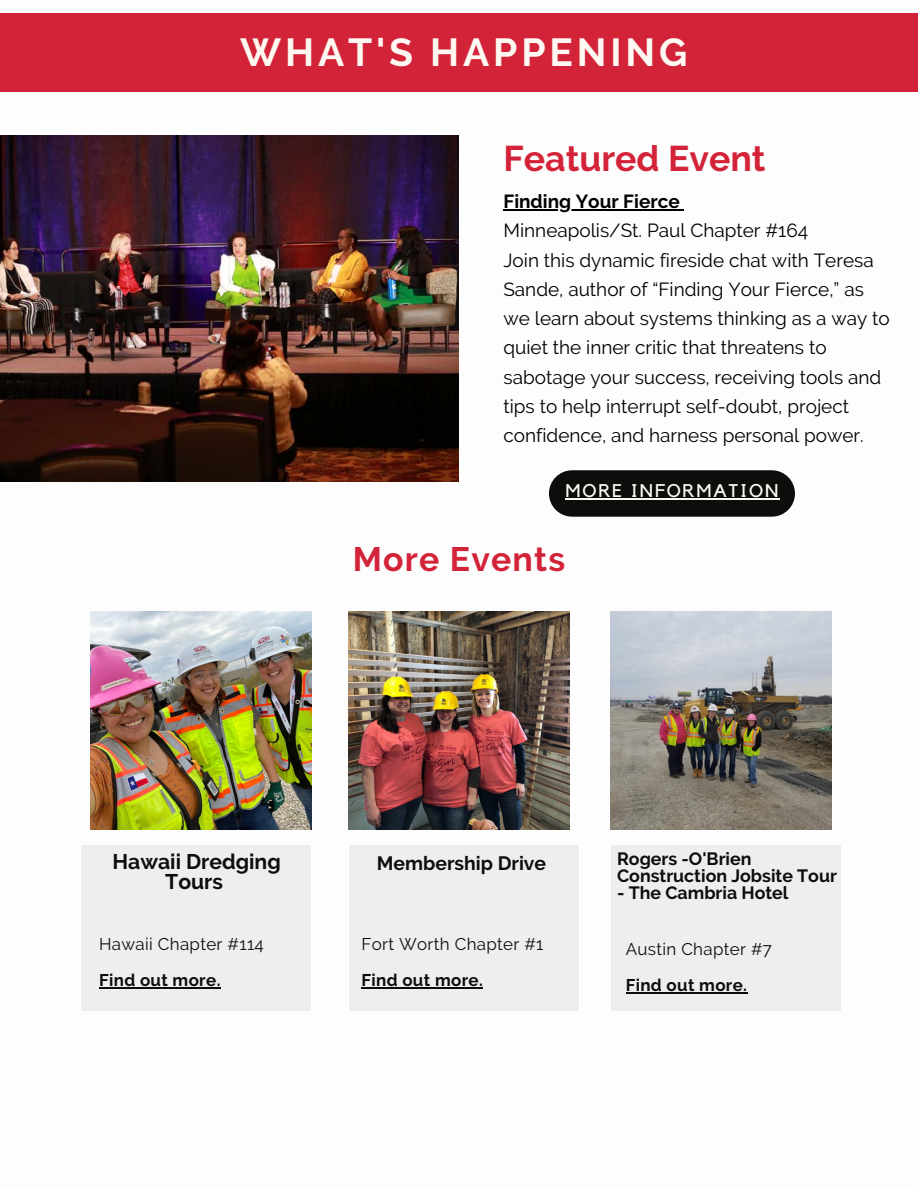
<style>
.page{position:relative;width:918px;height:1188px;background:#fff}
.page>*{position:absolute;margin:0;border:0;box-sizing:border-box;transform-origin:0 0}
.t1{font:700 39px "Raleway";letter-spacing:.1em;color:#fdf8f1}
.t2{font:700 35.7px "Raleway";color:#d32339}
.t3{font:700 33.75px "Raleway";letter-spacing:.035em;color:#d32339}
.t4{font:700 21.15px/20.2px "Raleway";color:#0c0e0c;text-align:center}
.t5{font:700 19.35px "Raleway";color:#0c0e0c}
.t6{font:18.9px/29.2px "Raleway";color:#000}
.t7{font:700 18.9px "Raleway";color:#000}
.t8{font:18.3px "Kollektif";letter-spacing:.1em;color:#fdf8f1}
.t9{font:700 17.85px/17px "Raleway";color:#0c0e0c}
.t10{font:16.95px "Raleway";letter-spacing:.02em;color:#0c0e0c}
.t11{font:700 16.95px "Raleway";letter-spacing:.02em;color:#0c0e0c}
</style>
<div class="page">
<img style="left:349px;top:612px;width:220px;height:218px">
<img style="left:0;top:136px;width:459px;height:345px">
<div style="left:82px;top:845px;width:229px;height:166px;background:#efeeef"></div>
<div style="left:0;top:13px;width:918px;height:79px;background:#d32339"></div>
<div style="left:549px;top:470px;width:246px;height:47px;background:#0c0e0c;border-radius:23px"></div>
<img style="left:611px;top:612px;width:220px;height:218px">
<img style="left:91px;top:612px;width:220px;height:218px">
<div style="left:349px;top:845px;width:229px;height:166px;background:#efeeef"></div>
<div style="left:611px;top:845px;width:229px;height:166px;background:#efeeef"></div>
<hr style="left:503px;top:209px;width:177px;height:1px;background:#000">
<hr style="left:566px;top:499px;width:214px;height:1px;background:#fdf8f1">
<hr style="left:361px;top:988px;width:122px;height:1px;background:#0c0e0c">
<hr style="left:626px;top:992px;width:121px;height:2px;background:#0c0e0c">
<hr style="left:99px;top:988px;width:122px;height:1px;background:#0c0e0c">
<h1 class="t1" style="left:240px;top:30px;width:449px">WHAT'S HAPPENING</h1>
<h2 class="t2" style="left:503px;top:138px;width:264px">Featured Event</h2>
<p class="t7" style="left:503px;top:190px;width:178px">Finding Your Fierce</p>
<p class="t6" style="left:503px;top:216px;width:388px">Minneapolis/St. Paul Chapter #164<br>Join this dynamic fireside chat with Teresa Sande, author of “Finding Your Fierce,” as we learn about systems thinking as a way to quiet the inner critic that threatens to sabotage your success, receiving tools and tips to help interrupt self-doubt, project confidence, and harness personal power.</p>
<p class="t8" style="left:566px;top:483px;width:214px">MORE INFORMATION</p>
<h3 class="t3" style="left:353px;top:539px;width:214px">More Events</h3>
<p class="t4" style="left:113px;top:851px;width:170px">Hawaii Dredging<br>Tours</p>
<p class="t10" style="left:99px;top:935px;width:166px">Hawaii Chapter #114</p>
<p class="t11" style="left:99px;top:971px;width:123px">Find out more.</p>
<p class="t5" style="left:377px;top:851px;width:171px">Membership Drive</p>
<p class="t10" style="left:361px;top:935px;width:184px">Fort Worth Chapter #1</p>
<p class="t11" style="left:361px;top:971px;width:123px">Find out more.</p>
<p class="t9" style="left:617px;top:850px;width:221px">Rogers -O'Brien<br>Construction Jobsite Tour</p>
<p class="t9" style="left:617px;top:884px;width:173px">- The Cambria Hotel</p>
<p class="t10" style="left:626px;top:939px;width:148px">Austin Chapter #7</p>
<p class="t11" style="left:626px;top:975px;width:123px">Find out more.</p>
</div>
